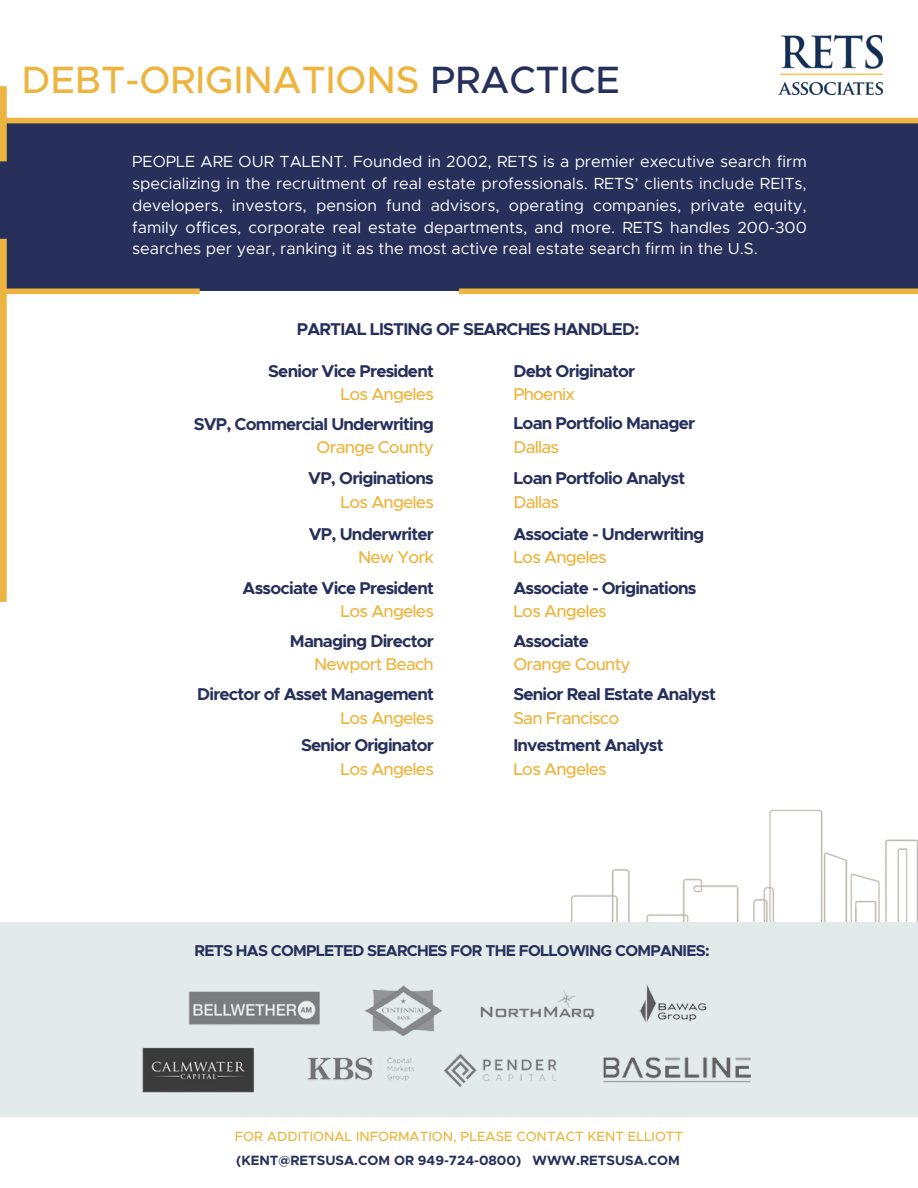
<style>
.page{position:relative;width:918px;height:1188px;background:#fff}
.page>*{position:absolute;margin:0;border:0;box-sizing:border-box;transform-origin:0 0}
.t1{font:500 38.25px "Metropolis";color:#edb53f}
.t2{font:700 17.1px/23.4px "Metropolis";letter-spacing:-.045em;color:#27305b;text-align:right}
.t3{font:500 17.1px/23.4px "Metropolis";letter-spacing:-.045em;color:#edb53f}
.t4{font:16.2px/21.8px "Metropolis";color:#fff;text-align:justify}
.t5{font:700 15.75px "Metropolis";letter-spacing:-.045em;color:#27305b}
.t6{font:500 13.5px "Metropolis";color:#edb53f}
.t7{font:700 13.5px "Metropolis";color:#27305b}
.s1{color:#27305b}
.s2{font-weight:500;color:#edb53f}
.s3{font-weight:700;color:#27305b}
</style>
<div class="page">
<img style="left:779px;top:36px;width:104px;height:58px">
<div style="left:0;top:121px;width:918px;height:170px;background:#27305b"></div>
<div style="left:459px;top:289px;width:459px;height:5px;background:#edb53f"></div>
<div style="left:0;top:239px;width:7px;height:363px;background:#edb53f"></div>
<div style="left:0;top:86px;width:7px;height:75px;background:#edb53f"></div>
<div style="left:0;top:118px;width:918px;height:5px;background:#edb53f"></div>
<div style="left:0;top:289px;width:200px;height:5px;background:#edb53f"></div>
<img style="left:571px;top:809px;width:347px;height:113px">
<div style="left:0;top:922px;width:918px;height:195px;background:#e3eaea"></div>
<img style="left:188px;top:984px;width:519px;height:52px">
<img style="left:142px;top:1047px;width:609px;height:46px">
<h3 class="t1" style="left:22px;top:63px;width:600px">DEBT-ORIGINATIONS <span class="s1">PRACTICE</span></h3>
<h3 class="t4" style="left:132px;top:152px;width:676px">PEOPLE ARE OUR TALENT. Founded in 2002, RETS is a premier executive search firm specializing in the recruitment of real estate professionals. RETS’ clients include REITs, developers, investors, pension fund advisors, operating companies, private equity, family offices, corporate real estate departments, and more. RETS handles 200-300 searches per year, ranking it as the most active real estate search firm in the U.S.</h3>
<h3 class="t2" style="left:297px;top:319px;width:344px">PARTIAL LISTING OF SEARCHES HANDLED:</h3>
<h3 class="t2" style="left:268px;top:360px;width:167px">Senior Vice President<br><span class="s2">Los Angeles</span></h3>
<h3 class="t2" style="left:194px;top:413px;width:242px">SVP, Commercial Underwriting<br><span class="s2">Orange County</span></h3>
<h3 class="t2" style="left:308px;top:467px;width:127px">VP, Originations<br><span class="s2">Los Angeles</span></h3>
<h3 class="t2" style="left:309px;top:523px;width:127px">VP, Underwriter<br><span class="s2">New York</span></h3>
<h3 class="t2" style="left:243px;top:577px;width:193px">Associate Vice President<br><span class="s2">Los Angeles</span></h3>
<h3 class="t2" style="left:290px;top:630px;width:146px">Managing Director<br><span class="s2">Newport Beach</span></h3>
<h3 class="t2" style="left:197px;top:683px;width:238px">Director of Asset Management<br><span class="s2">Los Angeles</span></h3>
<h3 class="t2" style="left:301px;top:735px;width:134px">Senior Originator<br><span class="s2">Los Angeles</span></h3>
<h3 class="t2" style="left:513px;top:360px;width:123px;text-align:left">Debt Originator<br><span class="s2">Phoenix</span></h3>
<h3 class="t2" style="left:513px;top:413px;width:183px;text-align:left">Loan Portfolio Manager<br><span class="s2">Dallas</span></h3>
<h3 class="t2" style="left:513px;top:467px;width:173px;text-align:left">Loan Portfolio Analyst<br><span class="s2">Dallas</span></h3>
<p class="t2" style="left:513px;top:523px;width:192px;text-align:left">Associate - Underwriting<br><span class="s2">Los Angeles</span></p>
<h3 class="t2" style="left:513px;top:577px;width:185px;text-align:left">Associate - Originations<br><span class="s2">Los Angeles</span></h3>
<p class="t3" style="left:513px;top:630px;width:119px"><span class="s3">Associate<br></span>Orange County</p>
<h3 class="t2" style="left:513px;top:683px;width:204px;text-align:left">Senior Real Estate Analyst<br><span class="s2">San Francisco</span></h3>
<p class="t2" style="left:513px;top:735px;width:152px;text-align:left">Investment Analyst<br><span class="s2">Los Angeles</span></p>
<p class="t5" style="left:194px;top:944px;width:517px">RETS HAS COMPLETED SEARCHES FOR THE FOLLOWING COMPANIES:</p>
<h2 class="t6" style="left:235px;top:1131px;width:450px">FOR ADDITIONAL INFORMATION, PLEASE CONTACT KENT ELLIOTT</h2>
<p class="t7" style="left:236px;top:1154px;width:445px">(KENT@RETSUSA.COM OR 949-724-0800) WWW.RETSUSA.COM</p>
</div>
